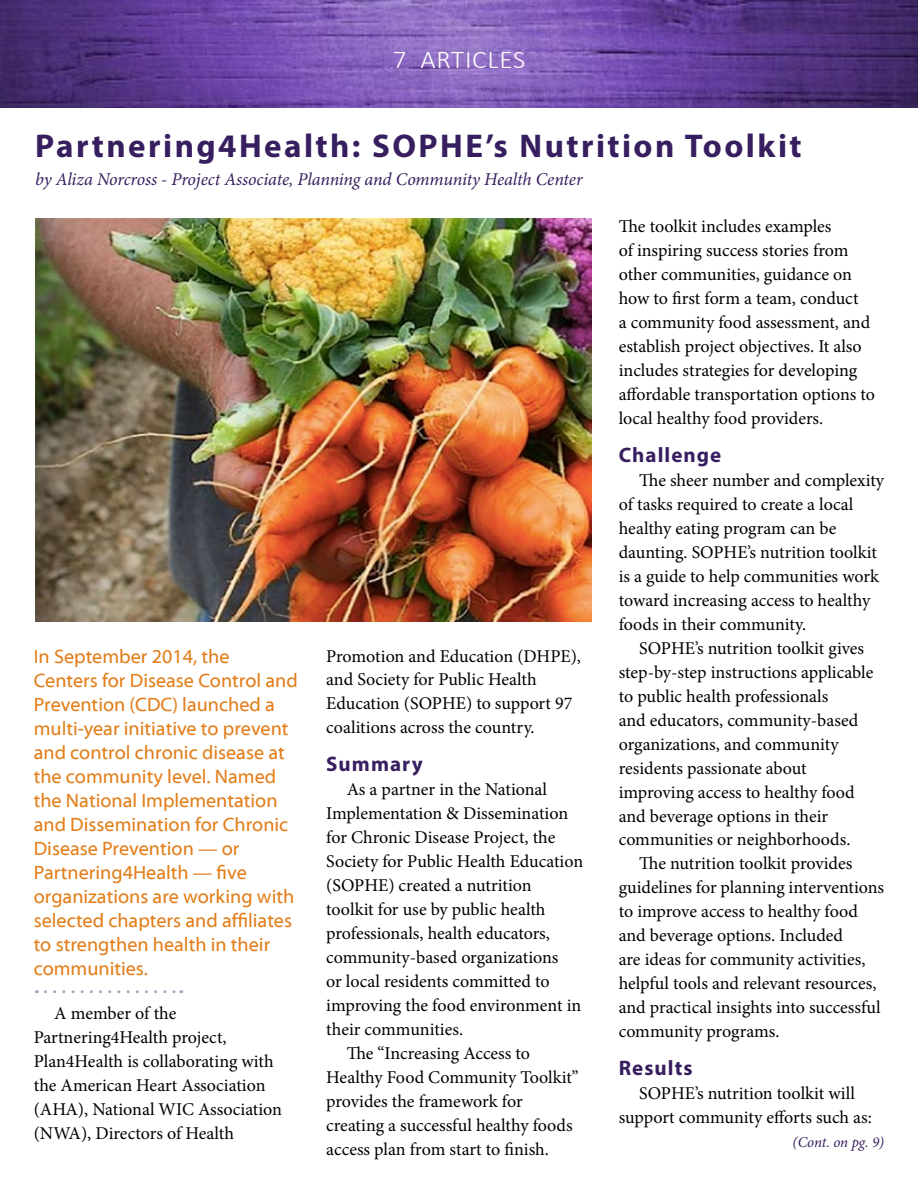
<style>
.page{position:relative;width:918px;height:1188px;background:#fff}
.page>*{position:absolute;margin:0;border:0;box-sizing:border-box;transform-origin:0 0}
.t1{font:700 33px "Myriad Pro";letter-spacing:.075em;color:#371e5f}
.t2{font:300 25.65px "Calibri";letter-spacing:.025em;color:#fff;scale:1.05 1}
.t3{font:700 21px "Myriad Pro";letter-spacing:.05em;color:#371e5f}
.t4{font:19.5px/24px "Myriad Web Pro";color:#e37f1c}
.t5{font:18px/24px "Minion Pro";color:#000}
.t6{font:italic 18px "Minion Pro";letter-spacing:-.01em;color:#371e5f}
.t7{font:italic 15px "Minion Pro";letter-spacing:-.01em;color:#371e5f}
</style>
<div class="page">
<img style="left:0;top:0;width:918px;height:108px">
<img style="left:36px;top:218px;width:556px;height:403px">
<svg style="left:45px;top:990px;width:137px;height:3px"></svg>
<h2 class="t2" style="left:393px;top:43px;width:128px">7 ARTICLES</h2>
<h1 class="t1" style="left:35px;top:124px;width:768px">Partnering4Health: SOPHE’s Nutrition Toolkit</h1>
<p class="t6" style="left:35px;top:167px;width:549px">by Aliza Norcross - Project Associate, Planning and Community Health Center</p>
<p class="t4" style="left:34px;top:645px;width:266px">In September 2014, the<br>Centers for Disease Control and<br>Prevention (CDC) launched a multi-year initiative to prevent and control chronic disease at the community level. Named the National Implementation and Dissemination for Chronic<br>Disease Prevention — or<br>Partnering4Health — five organizations are working with selected chapters and affiliates to strengthen health in their communities.</p>
<p class="t5" style="left:34px;top:1002px;width:250px;text-indent:20px">A member of the<br>Partnering4Health project,<br>Plan4Health is collaborating with the American Heart Association (AHA), National WIC Association (NWA), Directors of Health</p>
<p class="t5" style="left:326px;top:644px;width:256px">Promotion and Education (DHPE), and Society for Public Health<br>Education (SOPHE) to support 97 coalitions across the country.</p>
<p class="t3" style="left:326px;top:750px;width:98px">Summary</p>
<p class="t5" style="left:347px;top:777px;width:202px">As a partner in the National</p>
<p class="t5" style="left:326px;top:801px;width:243px">Implementation &amp; Dissemination</p>
<p class="t5" style="left:326px;top:825px;width:231px">for Chronic Disease Project, the</p>
<p class="t5" style="left:326px;top:849px;width:259px">Society for Public Health Education</p>
<p class="t5" style="left:326px;top:873px;width:207px">(SOPHE) created a nutrition</p>
<p class="t5" style="left:326px;top:897px;width:221px">toolkit for use by public health</p>
<p class="t5" style="left:326px;top:921px;width:225px">professionals, health educators,</p>
<p class="t5" style="left:326px;top:945px;width:234px">community-based organizations</p>
<p class="t5" style="left:326px;top:969px;width:225px">or local residents committed to</p>
<p class="t5" style="left:326px;top:993px;width:257px">improving the food environment in</p>
<p class="t5" style="left:326px;top:1017px;width:138px">their communities.</p>
<p class="t5" style="left:347px;top:1041px;width:185px">The “Increasing Access to</p>
<p class="t5" style="left:326px;top:1065px;width:254px">Healthy Food Community Toolkit”</p>
<p class="t5" style="left:326px;top:1089px;width:198px">provides the framework for</p>
<p class="t5" style="left:326px;top:1113px;width:248px">creating a successful healthy foods</p>
<p class="t5" style="left:326px;top:1137px;width:224px">access plan from start to finish.</p>
<p class="t5" style="left:619px;top:214px;width:258px">The toolkit includes examples<br>of inspiring success stories from other communities, guidance on how to first form a team, conduct<br>a community food assessment, and establish project objectives. It also includes strategies for developing affordable transportation options to local healthy food providers.</p>
<p class="t3" style="left:619px;top:441px;width:104px">Challenge</p>
<p class="t5" style="left:619px;top:468px;width:267px;text-indent:20px">The sheer number and complexity of tasks required to create a local healthy eating program can be daunting. SOPHE’s nutrition toolkit is a guide to help communities work toward increasing access to healthy foods in their community.</p>
<p class="t5" style="left:619px;top:636px;width:256px;text-indent:20px">SOPHE’s nutrition toolkit gives step-by-step instructions applicable to public health professionals<br>and educators, community-based organizations, and community residents passionate about improving access to healthy food and beverage options in their communities or neighborhoods.</p>
<p class="t5" style="left:619px;top:852px;width:267px;text-indent:20px">The nutrition toolkit provides guidelines for planning interventions to improve access to healthy food and beverage options. Included<br>are ideas for community activities, helpful tools and relevant resources, and practical insights into successful community programs.</p>
<p class="t3" style="left:619px;top:1054px;width:75px">Results</p>
<p class="t5" style="left:619px;top:1081px;width:255px;text-align:center">SOPHE’s nutrition toolkit will support community efforts such as:</p>
<p class="t7" style="left:793px;top:1132px;width:93px">(Cont. on pg. 9)</p>
</div>
